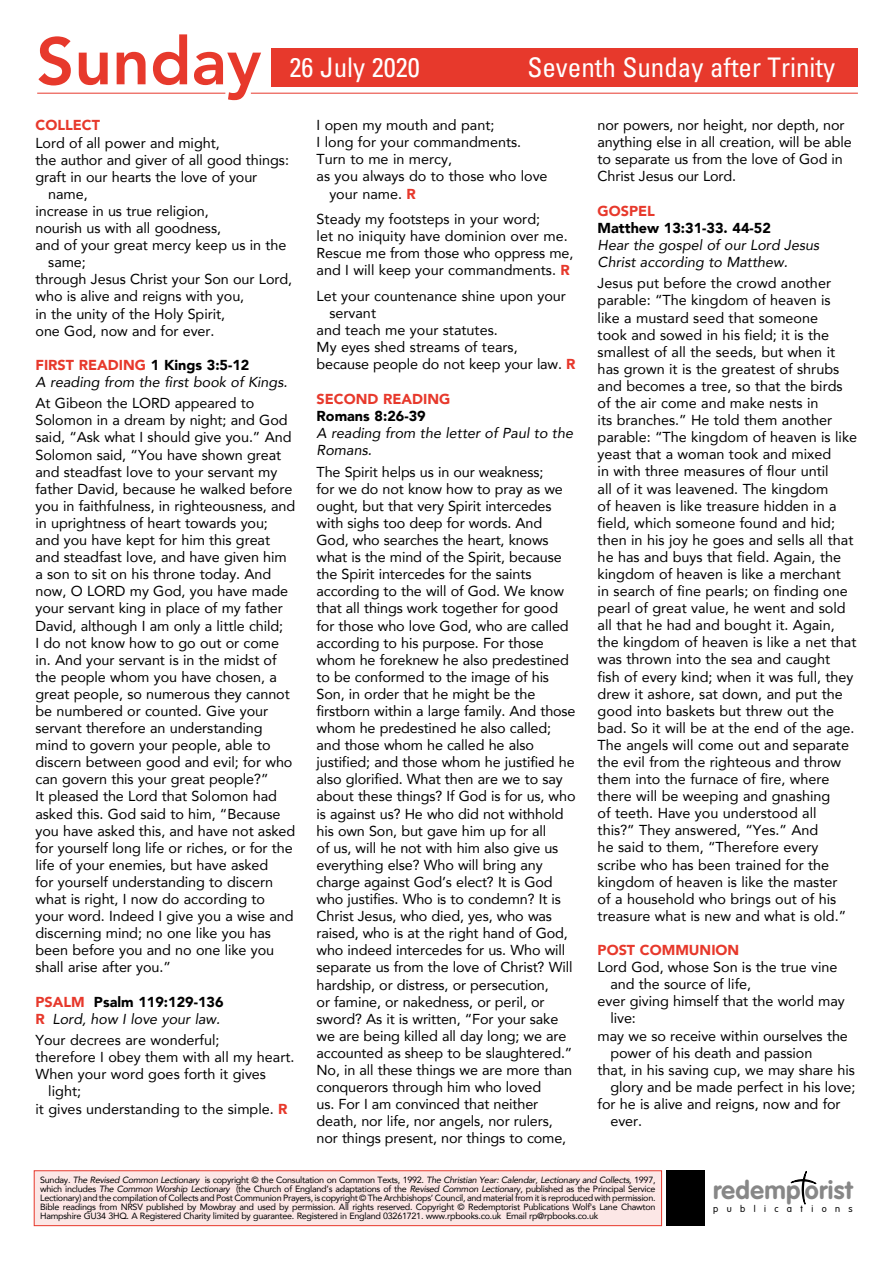
<style>
.page{position:relative;width:893px;height:1263px;background:#fff}
.page>*{position:absolute;margin:0;border:0;box-sizing:border-box;transform-origin:0 0}
.t1{font:800 66px "Avenir";color:#e7392c}
.t2{font:condensed 27px "Univers";color:#fff}
.t3{font:700 25.2px "VAG Rounded";letter-spacing:.015em;color:#878787}
.t4{font:14.4px/17.1px "Avenir";letter-spacing:-.005em;color:#000}
.t5{font:italic 14.4px/17.1px "Avenir";color:#000}
.t6{font:900 14.4px "Avenir";color:#e7392c}
.t7{font:900 14.4px "Avenir";color:#000}
.t8{font:300 9.3px "VAG Rounded";letter-spacing:.9em;color:#000}
.t9{font:9px/9px "Avenir";letter-spacing:-.03em;color:#000;text-align:justify}
.s1{font-weight:900;font-style:normal;color:#e7392c}
.s2{font-weight:900;font-style:normal}
.s3{font-weight:900;color:#e7392c}
.s4{font-style:italic}
</style>
<div class="page">
<hr style="left:251px;top:93px;width:607px;height:1px;background:#e7392c">
<hr style="left:37px;top:93px;width:188px;height:1px;background:#e7392c">
<div style="left:34px;top:1171px;width:628px;height:54px;background:#fce7e6"></div>
<div style="left:34px;top:1170px;width:628px;height:56px;border:1px solid #e7392c"></div>
<svg style="left:790px;top:1171px;width:27px;height:34px"></svg>
<div style="left:667px;top:1170px;width:38px;height:56px;background:#000"></div>
<div style="left:271px;top:48px;width:587px;height:38px;background:#e7392c"></div>
<h1 class="t1" style="left:36px;top:10px;width:226px">Sunday</h1>
<h2 class="t2" style="left:290px;top:50px;width:132px">26 July 2020</h2>
<h2 class="t2" style="left:527px;top:50px;width:309px">Seventh Sunday after Trinity</h2>
<p class="t6" style="left:36px;top:113px;width:66px">COLLECT</p>
<p class="t4" style="left:36px;top:134px;width:186px">Lord of all power and might,</p>
<p class="t4" style="left:36px;top:151px;width:255px">the author and giver of all good things:</p>
<p class="t4" style="left:36px;top:168px;width:223px">graft in our hearts the love of your</p>
<p class="t4" style="left:48px;top:185px;width:41px">name,</p>
<p class="t4" style="left:36px;top:202px;width:175px">increase in us true religion,</p>
<p class="t4" style="left:36px;top:219px;width:187px">nourish us with all goodness,</p>
<p class="t4" style="left:36px;top:236px;width:252px">and of your great mercy keep us in the</p>
<p class="t4" style="left:48px;top:253px;width:39px">same;</p>
<p class="t4" style="left:36px;top:270px;width:258px">through Jesus Christ your Son our Lord,</p>
<p class="t4" style="left:36px;top:287px;width:210px">who is alive and reigns with you,</p>
<p class="t4" style="left:36px;top:305px;width:191px">in the unity of the Holy Spirit,</p>
<p class="t4" style="left:36px;top:322px;width:181px">one God, now and for ever.</p>
<p class="t5" style="left:36px;top:356px;width:254px"><span class="s1">FIRST READING</span> <span class="s2">1 Kings 3:5-12<br></span>A reading from the first book of Kings.</p>
<p class="t4" style="left:36px;top:394px;width:261px">At Gibeon the LORD appeared to Solomon in a dream by night; and God said, “Ask what I should give you.” And Solomon said, “You have shown great and steadfast love to your servant my father David, because he walked before you in faithfulness, in righteousness, and in uprightness of heart towards you; and you have kept for him this great and steadfast love, and have given him a son to sit on his throne today. And now, O LORD my God, you have made your servant king in place of my father David, although I am only a little child;<br>I do not know how to go out or come in. And your servant is in the midst of the people whom you have chosen, a great people, so numerous they cannot be numbered or counted. Give your servant therefore an understanding mind to govern your people, able to discern between good and evil; for who can govern this your great people?”<br>It pleased the Lord that Solomon had asked this. God said to him, “Because you have asked this, and have not asked for yourself long life or riches, or for the life of your enemies, but have asked<br>for yourself understanding to discern what is right, I now do according to your word. Indeed I give you a wise and discerning mind; no one like you has been before you and no one like you shall arise after you.”</p>
<p class="t5" style="left:36px;top:993px;width:190px"><span class="s1">PSALM</span> <span class="s2">Psalm 119:129-136<br></span><span class="s1">R</span> Lord, how I love your law.</p>
<p class="t4" style="left:36px;top:1031px;width:186px">Your decrees are wonderful;</p>
<p class="t4" style="left:36px;top:1048px;width:260px">therefore I obey them with all my heart.</p>
<p class="t4" style="left:36px;top:1065px;width:232px">When your word goes forth it gives</p>
<p class="t4" style="left:48px;top:1082px;width:34px">light;</p>
<p class="t4" style="left:36px;top:1099px;width:254px">it gives understanding to the simple. <span class="s3">R</span></p>
<p class="t4" style="left:317px;top:116px;width:179px">I open my mouth and pant;</p>
<p class="t4" style="left:317px;top:133px;width:206px">I long for your commandments.</p>
<p class="t4" style="left:317px;top:150px;width:137px">Turn to me in mercy,</p>
<p class="t4" style="left:317px;top:167px;width:233px">as you always do to those who love</p>
<p class="t4" style="left:329px;top:185px;width:88px">your name. <span class="s3">R</span></p>
<p class="t4" style="left:317px;top:210px;width:258px">Steady my footsteps in your word;<br>let no iniquity have dominion over me.<br>Rescue me from those who oppress me, and I will keep your commandments. <span class="s3">R</span></p>
<p class="t4" style="left:317px;top:287px;width:251px">Let your countenance shine upon your</p>
<p class="t4" style="left:329px;top:304px;width:48px">servant</p>
<p class="t4" style="left:317px;top:321px;width:183px">and teach me your statutes.</p>
<p class="t4" style="left:317px;top:338px;width:203px">My eyes shed streams of tears,</p>
<p class="t4" style="left:317px;top:355px;width:260px">because people do not keep your law. <span class="s3">R</span></p>
<p class="t6" style="left:317px;top:386px;width:135px">SECOND READING</p>
<p class="t7" style="left:317px;top:404px;width:111px">Romans 8:26-39</p>
<p class="t5" style="left:317px;top:425px;width:258px">A reading from the letter of Paul to the<br>Romans.</p>
<p class="t4" style="left:317px;top:463px;width:261px">The Spirit helps us in our weakness;<br>for we do not know how to pray as we ought, but that very Spirit intercedes with sighs too deep for words. And God, who searches the heart, knows what is the mind of the Spirit, because the Spirit intercedes for the saints according to the will of God. We know that all things work together for good for those who love God, who are called according to his purpose. For those whom he foreknew he also predestined to be conformed to the image of his Son, in order that he might be the firstborn within a large family. And those whom he predestined he also called; and those whom he called he also justified; and those whom he justified he also glorified. What then are we to say about these things? If God is for us, who is against us? He who did not withhold his own Son, but gave him up for all<br>of us, will he not with him also give us everything else? Who will bring any charge against God’s elect? It is God who justifies. Who is to condemn? It is Christ Jesus, who died, yes, who was raised, who is at the right hand of God, who indeed intercedes for us. Who will separate us from the love of Christ? Will hardship, or distress, or persecution,<br>or famine, or nakedness, or peril, or sword? As it is written, “For your sake we are being killed all day long; we are accounted as sheep to be slaughtered.” No, in all these things we are more than conquerors through him who loved<br>us. For I am convinced that neither death, nor life, nor angels, nor rulers, nor things present, nor things to come,</p>
<p class="t4" style="left:598px;top:116px;width:256px">nor powers, nor height, nor depth, nor anything else in all creation, will be able to separate us from the love of God in Christ Jesus our Lord.</p>
<p class="t6" style="left:598px;top:198px;width:59px">GOSPEL</p>
<p class="t7" style="left:598px;top:215px;width:175px">Matthew 13:31-33. 44-52</p>
<p class="t5" style="left:598px;top:236px;width:223px">Hear the gospel of our Lord Jesus<br>Christ according to Matthew.</p>
<p class="t4" style="left:598px;top:274px;width:261px">Jesus put before the crowd another parable: “The kingdom of heaven is<br>like a mustard seed that someone<br>took and sowed in his field; it is the smallest of all the seeds, but when it has grown it is the greatest of shrubs and becomes a tree, so that the birds of the air come and make nests in<br>its branches.” He told them another parable: “The kingdom of heaven is like yeast that a woman took and mixed<br>in with three measures of flour until<br>all of it was leavened. The kingdom<br>of heaven is like treasure hidden in a field, which someone found and hid; then in his joy he goes and sells all that he has and buys that field. Again, the kingdom of heaven is like a merchant<br>in search of fine pearls; on finding one pearl of great value, he went and sold all that he had and bought it. Again, the kingdom of heaven is like a net that was thrown into the sea and caught<br>fish of every kind; when it was full, they drew it ashore, sat down, and put the good into baskets but threw out the bad. So it will be at the end of the age.<br>The angels will come out and separate the evil from the righteous and throw them into the furnace of fire, where there will be weeping and gnashing<br>of teeth. Have you understood all this?” They answered, “Yes.” And<br>he said to them, “Therefore every scribe who has been trained for the kingdom of heaven is like the master<br>of a household who brings out of his treasure what is new and what is old.”</p>
<p class="t6" style="left:598px;top:938px;width:143px">POST COMMUNION</p>
<p class="t4" style="left:598px;top:958px;width:241px">Lord God, whose Son is the true vine</p>
<p class="t4" style="left:610px;top:975px;width:142px">and the source of life,</p>
<p class="t4" style="left:598px;top:992px;width:249px">ever giving himself that the world may</p>
<p class="t4" style="left:610px;top:1009px;width:27px">live:</p>
<p class="t4" style="left:598px;top:1026px;width:252px">may we so receive within ourselves the</p>
<p class="t4" style="left:610px;top:1044px;width:203px">power of his death and passion</p>
<p class="t4" style="left:598px;top:1061px;width:259px">that, in his saving cup, we may share his</p>
<p class="t4" style="left:610px;top:1078px;width:247px">glory and be made perfect in his love;</p>
<p class="t4" style="left:598px;top:1095px;width:245px">for he is alive and reigns, now and for</p>
<p class="t4" style="left:610px;top:1112px;width:33px">ever.</p>
<p class="t9" style="left:40px;top:1175px;width:617px">Sunday. <span class="s4">The Revised Common Lectionary</span> is copyright © the Consultation on Common Texts, 1992. <span class="s4">The Christian Year: Calendar, Lectionary and Collects,</span> 1997, which includes <span class="s4">The Common Worship Lectionary</span> (the Church of England’s adaptations of the <span class="s4">Revised Common Lectionary,</span> published as the Principal Service Lectionary) and the compilation of Collects and Post Communion Prayers, is copyright © The Archbishops’ Council, and material from it is reproduced with permission.<br>Bible readings from NRSV published by Mowbray and used by permission. All rights reserved. Copyright © Redemptorist Publications Wolf's Lane Chawton Hampshire GU34 3HQ. A Registered Charity limited by guarantee. Registered in England 03261721. www.rpbooks.co.uk Email rp@rpbooks.co.uk</p>
<h3 class="t3" style="left:713px;top:1175px;width:141px">redemp orist</h3>
<p class="t8" style="left:713px;top:1203px;width:141px">publications</p>
</div>
